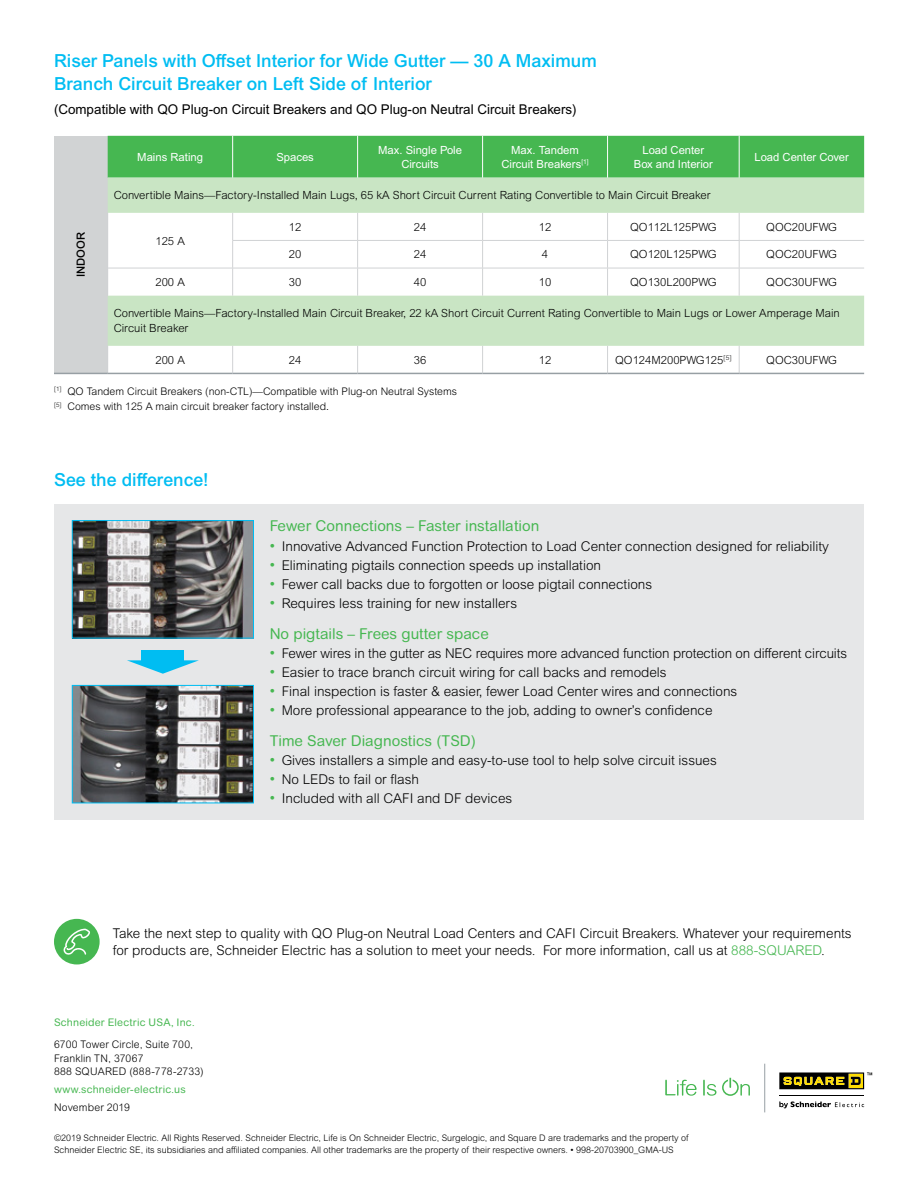
<style>
.page{position:relative;width:918px;height:1188px;background:#fff}
.page>*{position:absolute;margin:0;border:0;box-sizing:border-box;transform-origin:0 0}
.Blue_header{font:500 18px/22.5px "Arial MT Pro";color:#00bdf2}
.Header3{font:15px "Arial Rounded MT Pro";color:#46b751}
.t1{font:300 13.5px "Arial MT Pro";color:#000}
.Blue_header-2{font:300 13.5px/16.5px "Arial Rounded MT Std";color:#000}
.Black_header-Table{font:13.5px "Arial MT Pro";color:#000}
.Table_content_8_9{font:300 11.25px/15px "Arial MT Pro";color:#000}
.Table_content_8_9-ce{font:300 11.25px "Arial MT Pro";color:#000}
.Table_header-white-c{font:11.25px/14.2px "Arial MT Pro";color:#fff;text-align:center}
.Table_content_8_9-ce-2{font:500 11.25px "Arial MT Pro";color:#000}
.Footnote{font:300 10.5px "Arial MT Pro";color:#000}
.Address__Phone___Fax{font:300 10.5px/13.5px "Arial Rounded MT Pro";letter-spacing:.015em;color:#000}
.Schneider_Electric{font:10.5px "Arial Rounded MT Pro";letter-spacing:.015em;color:#46b751}
.Address__Phone___Fax-2{font:10.5px "Arial Rounded MT Pro";letter-spacing:.015em;color:#46b751}
.t2{font:300 9px/12px "Arial Rounded MT Pro";color:#000}
.s1{font-weight:400;font-size:15px;color:#46b751}
.s2{color:#46b751}
</style>
<div class="page">
<hr style="left:764px;top:1064px;width:1px;height:48px;background:#979fa4">
<svg style="left:665px;top:1080px;width:32px;height:16px"></svg>
<svg style="left:703px;top:1080px;width:13px;height:16px"></svg>
<svg style="left:722px;top:1078px;width:28px;height:18px"></svg>
<hr style="left:780px;top:1095px;width:84px;height:1px;background:#000">
<svg style="left:779px;top:1101px;width:85px;height:7px"></svg>
<svg style="left:779px;top:1072px;width:93px;height:17px;background:#665d24"></svg>
<div style="left:54px;top:504px;width:810px;height:316px;background:#e6e7e8"></div>
<img style="left:74px;top:522px;width:178px;height:115px">
<div style="left:72px;top:520px;width:182px;height:119px;border:1px solid #00bdf2"></div>
<img style="left:74px;top:687px;width:178px;height:114px">
<div style="left:72px;top:685px;width:182px;height:118px;border:1px solid #00bdf2"></div>
<div style="left:142px;top:650px;width:42px;height:11px;background:#00bdf2"></div>
<svg style="left:127px;top:660px;width:72px;height:14px"></svg>
<div style="left:54px;top:919px;width:46px;height:45px;background:#46b751;border-radius:50%"></div>
<svg style="left:64px;top:928px;width:26px;height:27px"></svg>
<div style="left:54px;top:136px;width:54px;height:237px;background:#d1d3d4"></div>
<div style="left:108px;top:136px;width:756px;height:42px;background:#46b751"></div>
<svg style="left:108px;top:178px;width:756px;height:168px;fill:#c9e5c4"></svg>
<hr style="left:232px;top:240px;width:126px;height:1px;background:#d0d2d4">
<hr style="left:358px;top:240px;width:125px;height:1px;background:#d0d2d4">
<hr style="left:483px;top:240px;width:125px;height:1px;background:#d0d2d4">
<hr style="left:608px;top:240px;width:131px;height:1px;background:#d0d2d4">
<hr style="left:739px;top:240px;width:125px;height:1px;background:#d0d2d4">
<hr style="left:107px;top:268px;width:126px;height:1px;background:#d0d2d4">
<hr style="left:233px;top:268px;width:125px;height:1px;background:#d0d2d4">
<svg style="left:232px;top:213px;width:1px;height:83px"></svg>
<hr style="left:358px;top:268px;width:125px;height:1px;background:#d0d2d4">
<svg style="left:357px;top:213px;width:1px;height:83px"></svg>
<hr style="left:483px;top:268px;width:125px;height:1px;background:#d0d2d4">
<svg style="left:482px;top:213px;width:1px;height:83px"></svg>
<hr style="left:608px;top:268px;width:131px;height:1px;background:#d0d2d4">
<svg style="left:607px;top:213px;width:1px;height:83px"></svg>
<hr style="left:739px;top:268px;width:125px;height:1px;background:#d0d2d4">
<svg style="left:739px;top:213px;width:1px;height:83px"></svg>
<svg style="left:232px;top:346px;width:1px;height:27px"></svg>
<svg style="left:357px;top:346px;width:1px;height:27px"></svg>
<svg style="left:482px;top:346px;width:1px;height:27px"></svg>
<svg style="left:607px;top:346px;width:1px;height:27px"></svg>
<svg style="left:739px;top:346px;width:1px;height:27px"></svg>
<hr style="left:232px;top:136px;width:1px;height:42px;background:#fff">
<hr style="left:357px;top:136px;width:1px;height:42px;background:#fff">
<hr style="left:482px;top:136px;width:1px;height:42px;background:#fff">
<hr style="left:607px;top:136px;width:1px;height:42px;background:#fff">
<hr style="left:739px;top:136px;width:1px;height:42px;background:#fff">
<hr style="left:54px;top:373px;width:54px;height:1px;background:#979fa4">
<hr style="left:108px;top:373px;width:125px;height:1px;background:#979fa4">
<hr style="left:233px;top:373px;width:125px;height:1px;background:#979fa4">
<hr style="left:358px;top:373px;width:125px;height:1px;background:#979fa4">
<hr style="left:483px;top:373px;width:125px;height:1px;background:#979fa4">
<hr style="left:608px;top:373px;width:131px;height:1px;background:#979fa4">
<hr style="left:739px;top:373px;width:125px;height:1px;background:#979fa4">
<p class="Blue_header" style="left:54px;top:50px;width:544px">Riser Panels with Offset Interior for Wide Gutter — 30 A Maximum<br>Branch Circuit Breaker on Left Side of Interior</p>
<p class="Black_header-Table" style="left:54px;top:102px;width:524px">(Compatible with QO Plug-on Circuit Breakers and QO Plug-on Neutral Circuit Breakers)</p>
<p class="Table_content_8_9-ce-2" style="left:74px;top:277px;width:46px;rotate:-90deg">INDOOR</p>
<p class="Table_header-white-c" style="left:137px;top:150px;width:67px">Mains Rating</p>
<p class="Table_header-white-c" style="left:276px;top:150px;width:39px">Spaces</p>
<p class="Table_header-white-c" style="left:378px;top:143px;width:85px">Max. Single Pole<br>Circuits</p>
<p class="Table_header-white-c" style="left:502px;top:143px;width:89px">Max. Tandem<br>Circuit Breakers<sup>[1]</sup></p>
<p class="Table_header-white-c" style="left:634px;top:143px;width:81px">Load Center<br>Box and Interior</p>
<p class="Table_header-white-c" style="left:754px;top:150px;width:96px">Load Center Cover</p>
<p class="Table_content_8_9" style="left:114px;top:188px;width:598px">Convertible Mains—Factory-Installed Main Lugs, 65 kA Short Circuit Current Rating Convertible to Main Circuit Breaker</p>
<p class="Table_content_8_9-ce" style="left:155px;top:234px;width:31px">125 A</p>
<p class="Table_content_8_9-ce" style="left:289px;top:220px;width:14px">12</p>
<p class="Table_content_8_9-ce" style="left:414px;top:220px;width:14px">24</p>
<p class="Table_content_8_9-ce" style="left:539px;top:220px;width:14px">12</p>
<p class="Table_content_8_9-ce" style="left:630px;top:220px;width:88px">QO112L125PWG</p>
<p class="Table_content_8_9-ce" style="left:766px;top:220px;width:72px">QOC20UFWG</p>
<p class="Table_content_8_9-ce" style="left:289px;top:247px;width:14px">20</p>
<p class="Table_content_8_9-ce" style="left:414px;top:247px;width:14px">24</p>
<p class="Table_content_8_9-ce" style="left:542px;top:247px;width:8px">4</p>
<p class="Table_content_8_9-ce" style="left:630px;top:247px;width:88px">QO120L125PWG</p>
<p class="Table_content_8_9-ce" style="left:766px;top:247px;width:72px">QOC20UFWG</p>
<p class="Table_content_8_9-ce" style="left:155px;top:275px;width:31px">200 A</p>
<p class="Table_content_8_9-ce" style="left:289px;top:275px;width:14px">30</p>
<p class="Table_content_8_9-ce" style="left:414px;top:275px;width:14px">40</p>
<p class="Table_content_8_9-ce" style="left:539px;top:275px;width:14px">10</p>
<p class="Table_content_8_9-ce" style="left:630px;top:275px;width:88px">QO130L200PWG</p>
<p class="Table_content_8_9-ce" style="left:766px;top:275px;width:72px">QOC30UFWG</p>
<p class="Table_content_8_9" style="left:114px;top:306px;width:728px">Convertible Mains—Factory-Installed Main Circuit Breaker, 22 kA Short Circuit Current Rating Convertible to Main Lugs or Lower Amperage Main<br>Circuit Breaker</p>
<p class="Table_content_8_9-ce" style="left:155px;top:353px;width:31px">200 A</p>
<p class="Table_content_8_9-ce" style="left:289px;top:353px;width:14px">24</p>
<p class="Table_content_8_9-ce" style="left:414px;top:353px;width:14px">36</p>
<p class="Table_content_8_9-ce" style="left:539px;top:353px;width:14px">12</p>
<p class="Table_content_8_9-ce" style="left:615px;top:353px;width:118px">QO124M200PWG125<sup>[5]</sup></p>
<p class="Table_content_8_9-ce" style="left:766px;top:353px;width:72px">QOC30UFWG</p>
<p class="Footnote" style="left:54px;top:384px;width:405px"><sup>[1]</sup> QO Tandem Circuit Breakers (non-CTL)—Compatible with Plug-on Neutral Systems</p>
<p class="Footnote" style="left:54px;top:400px;width:277px"><sup>[5]</sup> Comes with 125 A main circuit breaker factory installed.</p>
<p class="Blue_header" style="left:54px;top:469px;width:156px">See the difference!</p>
<p class="Header3" style="left:270px;top:517px;width:271px">Fewer Connections – Faster installation</p>
<p class="t1" style="left:270px;top:537px;width:561px"><span class="s1">•</span> Innovative Advanced Function Protection to Load Center connection designed for reliability</p>
<p class="t1" style="left:270px;top:557px;width:333px"><span class="s1">•</span> Eliminating pigtails connection speeds up installation</p>
<p class="t1" style="left:270px;top:576px;width:384px"><span class="s1">•</span> Fewer call backs due to forgotten or loose pigtail connections</p>
<p class="t1" style="left:270px;top:595px;width:249px"><span class="s1">•</span> Requires less training for new installers</p>
<p class="Header3" style="left:270px;top:625px;width:221px">No pigtails – Frees gutter space</p>
<p class="t1" style="left:270px;top:645px;width:579px"><span class="s1">•</span> Fewer wires in the gutter as NEC requires more advanced function protection on different circuits</p>
<p class="t1" style="left:270px;top:664px;width:398px"><span class="s1">•</span> Easier to trace branch circuit wiring for call backs and remodels</p>
<p class="t1" style="left:270px;top:683px;width:469px"><span class="s1">•</span> Final inspection is faster &amp; easier, fewer Load Center wires and connections</p>
<p class="t1" style="left:270px;top:702px;width:444px"><span class="s1">•</span> More professional appearance to the job, adding to owner’s confidence</p>
<p class="Header3" style="left:270px;top:732px;width:208px">Time Saver Diagnostics (TSD)</p>
<p class="t1" style="left:270px;top:752px;width:449px"><span class="s1">•</span> Gives installers a simple and easy-to-use tool to help solve circuit issues</p>
<p class="t1" style="left:270px;top:771px;width:151px"><span class="s1">•</span> No LEDs to fail or flash</p>
<p class="t1" style="left:270px;top:790px;width:244px"><span class="s1">•</span> Included with all CAFI and DF devices</p>
<p class="Blue_header-2" style="left:113px;top:925px;width:740px">Take the next step to quality with QO Plug-on Neutral Load Centers and CAFI Circuit Breakers. Whatever your requirements for products are, Schneider Electric has a solution to meet your needs. For more information, call us at <span class="s2">888-SQUARED</span>.</p>
<p class="Schneider_Electric" style="left:54px;top:1016px;width:142px">Schneider Electric USA, Inc.</p>
<p class="Address__Phone___Fax" style="left:54px;top:1038px;width:141px">6700 Tower Circle, Suite 700,<br>Franklin TN, 37067</p>
<p class="Address__Phone___Fax" style="left:54px;top:1065px;width:151px">888 SQUARED (888-778-2733)</p>
<p class="Address__Phone___Fax-2" style="left:54px;top:1083px;width:133px">www.schneider-electric.us</p>
<p class="Address__Phone___Fax" style="left:54px;top:1101px;width:78px">November 2019</p>
<p class="t2" style="left:54px;top:1132px;width:636px">©2019 Schneider Electric. All Rights Reserved. Schneider Electric, Life is On Schneider Electric, Surgelogic, and Square D are trademarks and the property of<br>Schneider Electric SE, its subsidiaries and affiliated companies. All other trademarks are the property of their respective owners. • 998-20703900_GMA-US</p>
</div>
